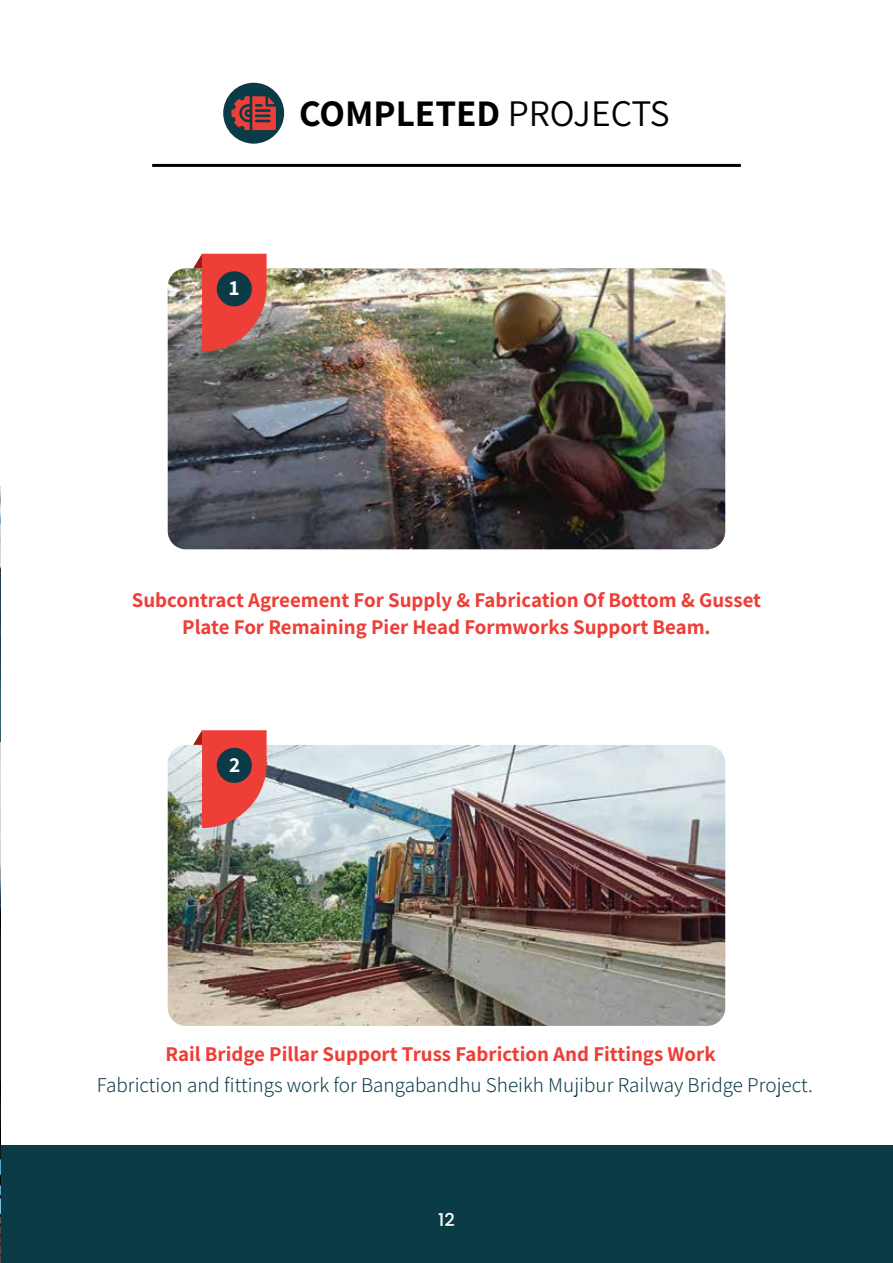
<style>
.page{position:relative;width:893px;height:1263px;background:#fff}
.page>*{position:absolute;margin:0;border:0;box-sizing:border-box;transform-origin:0 0}
.t1{font:700 37.5px "Assistant";color:#000}
.t2{font:700 21.45px "Assistant";color:#fff}
.t3{font:700 21px/27px "Assistant";color:#ed3f37;text-align:center}
.t4{font:300 21px "Assistant";color:#0b3b46}
.t5{font:500 18px "Poppins";color:#fff}
.s1{font-weight:400}
</style>
<div class="page">
<div style="left:0;top:1145px;width:893px;height:118px;background:#0b3b46"></div>
<div style="left:223px;top:83px;width:61px;height:61px;background:#0b3b46;border-radius:50%"></div>
<svg style="left:231px;top:96px;width:45px;height:34px"></svg>
<img style="left:168px;top:268px;width:557px;height:281px">
<img style="left:168px;top:745px;width:557px;height:281px">
<svg style="left:193px;top:254px;width:74px;height:98px;background:#b7524c"></svg>
<svg style="left:193px;top:730px;width:74px;height:98px;background:#c5625f"></svg>
<hr style="left:152px;top:164px;width:589px;height:3px;background:#000">
<img style="left:0;top:486px;width:1px;height:777px">
<p class="t2" style="left:229px;top:273px;width:12px">1</p>
<h1 class="t1" style="left:299px;top:88px;width:372px">COMPLETED <span class="s1">PROJECTS</span></h1>
<p class="t3" style="left:132px;top:585px;width:631px">Subcontract Agreement For Supply &amp; Fabrication Of Bottom &amp; Gusset<br>Plate For Remaining Pier Head Formworks Support Beam.</p>
<p class="t2" style="left:229px;top:750px;width:13px">2</p>
<p class="t3" style="left:166px;top:1040px;width:552px">Rail Bridge Pillar Support Truss Fabriction And Fittings Work</p>
<p class="t4" style="left:97px;top:1070px;width:717px">Fabriction and fittings work for Bangabandhu Sheikh Mujibur Railway Bridge Project.</p>
<p class="t5" style="left:438px;top:1207px;width:18px">12</p>
</div>
